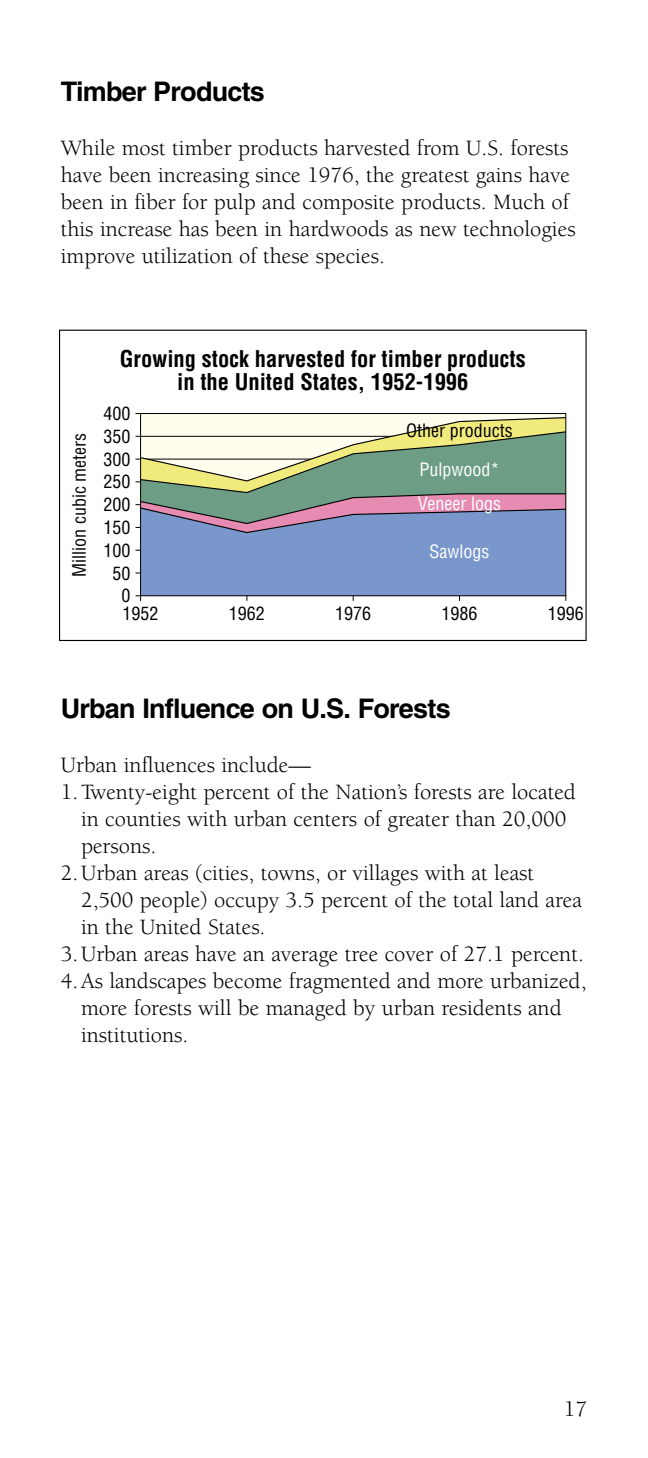
<style>
.page{position:relative;width:648px;height:1458px;background:#fff}
.page>*{position:absolute;margin:0;border:0;box-sizing:border-box;transform-origin:0 0}
.t1{font:700 27px "Helvetica";letter-spacing:-.03em;color:#000}
.t2{font:22.5px/27px "Berkeley";color:#000}
.t3{font:700 condensed 22.5px/22.5px "Helvetica";color:#000;text-align:center}
.t4{font:condensed 18px/22.7px "Helvetica";color:#000}
.t5{font:condensed 18px "Helvetica";color:#fff}
</style>
<div class="page">
<svg style="left:142px;top:416px;width:422px;height:88px;background:#b3c0a2"></svg>
<div style="left:59px;top:330px;width:528px;height:311px;border:1px solid #000"></div>
<svg style="left:136px;top:504px;width:430px;height:97px;background:#8899c4"></svg>
<p class="t1" style="left:61px;top:81px;width:206px">Timber Products</p>
<p class="t2" style="left:61px;top:136px;width:516px">While most timber products harvested from U.S. forests have been increasing since 1976, the greatest gains have been in fiber for pulp and composite products. Much of this increase has been in hardwoods as new technologies improve utilization of these species.</p>
<p class="t4" style="left:69px;top:577px;width:145px;rotate:-90deg">Million cubic meters</p>
<p class="t3" style="left:120px;top:350px;width:407px">Growing stock harvested for timber products in the United States, 1952-1996</p>
<p class="t4" style="left:103px;top:404px;width:28px">400</p>
<p class="t4" style="left:103px;top:427px;width:29px;text-align:center">350<br>300<br>250<br>200<br>150<br>100<br>50</p>
<p class="t4" style="left:121px;top:588px;width:39px;line-height:18px">0<br>1952</p>
<p class="t4" style="left:406px;top:421px;width:108px">Other products</p>
<p class="t5" style="left:420px;top:463px;width:82px">Pulpwood*</p>
<p class="t5" style="left:418px;top:496px;width:85px">Veneer logs</p>
<p class="t5" style="left:430px;top:544px;width:61px">Sawlogs</p>
<p class="t4" style="left:229px;top:604px;width:37px">1962</p>
<p class="t4" style="left:335px;top:604px;width:37px">1976</p>
<p class="t4" style="left:441px;top:604px;width:37px">1986</p>
<p class="t4" style="left:548px;top:604px;width:37px">1996</p>
<p class="t1" style="left:61px;top:699px;width:391px">Urban Influence on U.S. Forests</p>
<p class="t2" style="left:61px;top:754px;width:252px">Urban influences include—</p>
<p class="t2" style="left:61px;top:781px;width:517px">1.Twenty-eight percent of the Nation’s forests are located</p>
<p class="t2" style="left:81px;top:808px;width:487px">in counties with urban centers of greater than 20,000</p>
<p class="t2" style="left:81px;top:835px;width:77px">persons.</p>
<p class="t2" style="left:61px;top:862px;width:475px">2.Urban areas (cities, towns, or villages with at least</p>
<p class="t2" style="left:81px;top:889px;width:502px">2,500 people) occupy 3.5 percent of the total land area</p>
<p class="t2" style="left:81px;top:916px;width:186px">in the United States.</p>
<p class="t2" style="left:61px;top:943px;width:525px">3.Urban areas have an average tree cover of 27.1 percent.</p>
<p class="t2" style="left:61px;top:970px;width:527px">4.As landscapes become fragmented and more urbanized,</p>
<p class="t2" style="left:81px;top:997px;width:482px">more forests will be managed by urban residents and</p>
<p class="t2" style="left:81px;top:1024px;width:109px">institutions.</p>
<p class="t2" style="left:564px;top:1398px;width:25px">17</p>
</div>
